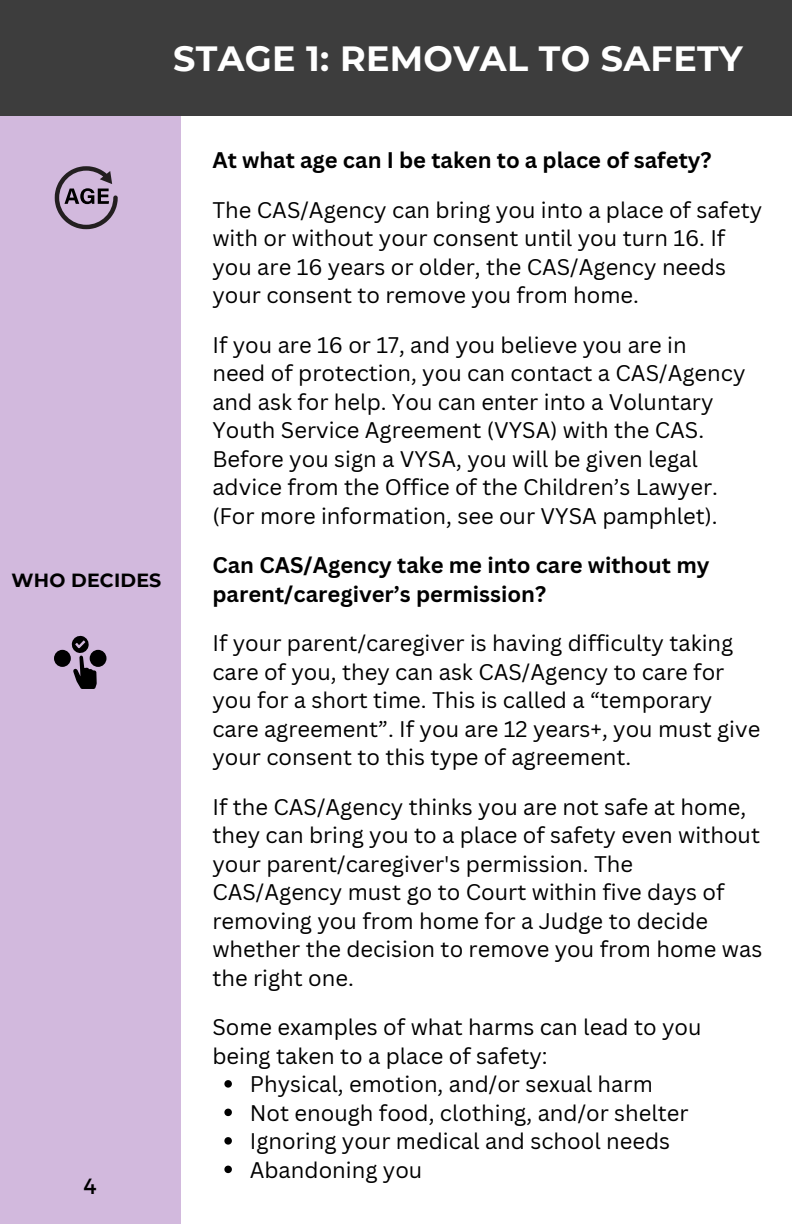
<style>
.page{position:relative;width:792px;height:1224px;background:#fff}
.page>*{position:absolute;margin:0;border:0;box-sizing:border-box;transform-origin:0 0}
.t1{font:700 35px "Montserrat";letter-spacing:.01em;color:#fff}
.t2{font:22px/28.4px "Canva Sans";color:#000}
.t3{font:700 22px/28.4px "Canva Sans";color:#000}
.t4{font:22px "Montserrat";color:#000}
.t5{font:700 19px "Montserrat";letter-spacing:.01em;color:#000}
</style>
<div class="page">
<div style="left:0;top:0;width:180px;height:1224px;background:#d2b9dd"></div>
<div style="left:0;top:0;width:792px;height:115px;background:#3d3d3d"></div>
<svg style="left:224px;top:1080px;width:8px;height:8px"></svg>
<svg style="left:224px;top:1109px;width:8px;height:7px"></svg>
<svg style="left:224px;top:1137px;width:8px;height:8px"></svg>
<svg style="left:224px;top:1166px;width:8px;height:7px"></svg>
<svg style="left:55px;top:166px;width:63px;height:63px"></svg>
<svg style="left:54px;top:635px;width:52px;height:54px"></svg>
<h1 class="t1" style="left:173px;top:37px;width:571px">STAGE 1: REMOVAL TO SAFETY</h1>
<p class="t5" style="left:12px;top:568px;width:151px">WHO DECIDES</p>
<p class="t4" style="left:84px;top:1171px;width:15px">4</p>
<p class="t3" style="left:212px;top:145px;width:501px">At what age can I be taken to a place of safety?</p>
<p class="t2" style="left:212px;top:195px;width:551px">The CAS/Agency can bring you into a place of safety with or without your consent until you turn 16. If you are 16 years or older, the CAS/Agency needs your consent to remove you from home.</p>
<p class="t2" style="left:212px;top:330px;width:535px">If you are 16 or 17, and you believe you are in<br>need of protection, you can contact a CAS/Agency and ask for help. You can enter into a Voluntary Youth Service Agreement (VYSA) with the CAS.<br>Before you sign a VYSA, you will be given legal advice from the Office of the Children’s Lawyer. (For more information, see our VYSA pamphlet).</p>
<p class="t3" style="left:212px;top:550px;width:499px">Can CAS/Agency take me into care without my parent/caregiver’s permission?</p>
<p class="t2" style="left:212px;top:628px;width:549px">If your parent/caregiver is having difficulty taking care of you, they can ask CAS/Agency to care for you for a short time. This is called a “temporary care agreement”. If you are 12 years+, you must give your consent to this type of agreement.</p>
<p class="t2" style="left:212px;top:792px;width:551px">If the CAS/Agency thinks you are not safe at home, they can bring you to a place of safety even without your parent/caregiver's permission. The CAS/Agency must go to Court within five days of removing you from home for a Judge to decide whether the decision to remove you from home was the right one.</p>
<p class="t2" style="left:212px;top:1012px;width:491px">Some examples of what harms can lead to you</p>
<p class="t2" style="left:212px;top:1041px;width:337px">being taken to a place of safety:</p>
<p class="t2" style="left:250px;top:1069px;width:405px">Physical, emotion, and/or sexual harm</p>
<p class="t2" style="left:250px;top:1098px;width:440px">Not enough food, clothing, and/or shelter</p>
<p class="t2" style="left:250px;top:1126px;width:422px">Ignoring your medical and school needs</p>
<p class="t2" style="left:250px;top:1155px;width:174px">Abandoning you</p>
</div>
